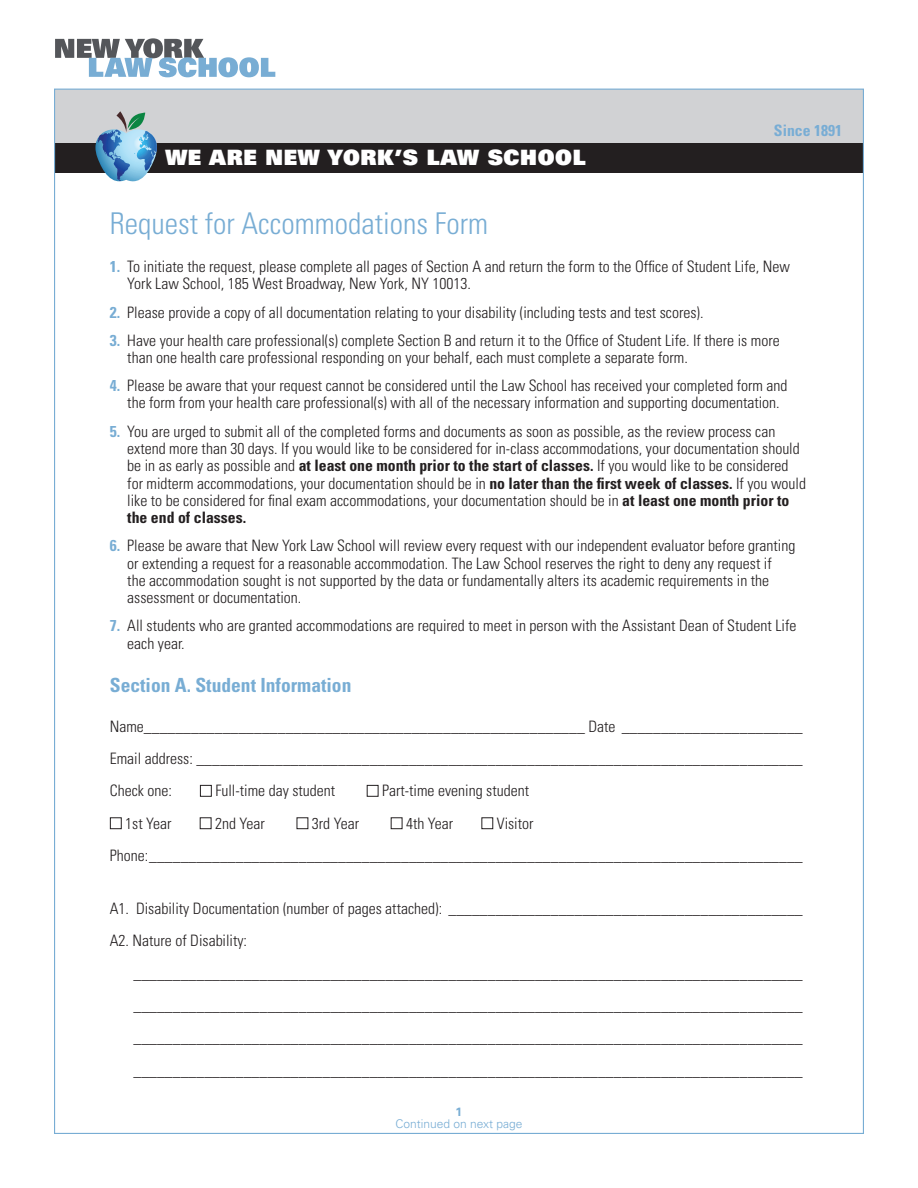
<style>
.page{position:relative;width:918px;height:1188px;background:#fff}
.page>*{position:absolute;margin:0;border:0;box-sizing:border-box;transform-origin:0 0}
.t1{font:300 condensed 30px "Univers LT Std";color:#78add4}
.t2{font:21.15px "Univers LT Std X Black";letter-spacing:.03em;color:#fff}
.t3{font:700 condensed 19.5px "Univers LT Std";color:#78add4}
.paragraph{font:300 condensed 15.75px/17.2px "Univers LT Std";color:#231f20}
.t4{font:700 condensed 15.75px "Univers LT Std";color:#78add4}
.t5{font:300 12px "Univers LT Std";color:#78add4}
.t6{font:700 12px "Univers LT Std";color:#78add4}
.s1{font-weight:700;color:#78add4}
.s2{font-weight:700}
</style>
<div class="page">
<div style="left:200px;top:785px;width:12px;height:11px;border:1px solid #231f20"></div>
<div style="left:367px;top:785px;width:11px;height:11px;border:1px solid #231f20"></div>
<div style="left:110px;top:818px;width:11px;height:11px;border:1px solid #231f20"></div>
<div style="left:200px;top:818px;width:11px;height:11px;border:1px solid #231f20"></div>
<div style="left:297px;top:818px;width:11px;height:11px;border:1px solid #231f20"></div>
<div style="left:391px;top:818px;width:11px;height:11px;border:1px solid #231f20"></div>
<div style="left:482px;top:818px;width:11px;height:11px;border:1px solid #231f20"></div>
<svg style="left:55px;top:38px;width:220px;height:39px"></svg>
<div style="left:55px;top:89px;width:809px;height:79px;background:#d1d2d4"></div>
<div style="left:55px;top:143px;width:809px;height:30px;background:#231f20"></div>
<svg style="left:95px;top:111px;width:62px;height:71px"></svg>
<h2 class="t2" style="left:165px;top:144px;width:422px">WE ARE NEW YORK’S LAW SCHOOL</h2>
<p class="t4" style="left:774px;top:120px;width:70px">Since 1891</p>
<h1 class="t1" style="left:110px;top:206px;width:380px">Request for Accommodations Form</h1>
<p class="paragraph" style="left:127px;top:258px;width:664px;text-indent:-17px"><span class="s1">1.</span> To initiate the request, please complete all pages of Section A and return the form to the Office of Student Life, New<br>York Law School, 185 West Broadway, New York, NY 10013.</p>
<p class="paragraph" style="left:110px;top:303px;width:595px"><span class="s1">2.</span> Please provide a copy of all documentation relating to your disability (including tests and test scores).</p>
<p class="paragraph" style="left:127px;top:331px;width:654px;text-indent:-17px"><span class="s1">3.</span> Have your health care professional(s) complete Section B and return it to the Office of Student Life. If there is more than one health care professional responding on your behalf, each must complete a separate form.</p>
<p class="paragraph" style="left:127px;top:377px;width:662px;text-indent:-17px"><span class="s1">4.</span> Please be aware that your request cannot be considered until the Law School has received your completed form and the form from your health care professional(s) with all of the necessary information and supporting documentation.</p>
<p class="paragraph" style="left:127px;top:422px;width:680px;text-indent:-17px"><span class="s1">5.</span> You are urged to submit all of the completed forms and documents as soon as possible, as the review process can extend more than 30 days. If you would like to be considered for in-class accommodations, your documentation should be in as early as possible and <span class="s2">at least one month prior to the start of classes.</span> If you would like to be considered for midterm accommodations, your documentation should be in <span class="s2">no later than the first week of classes.</span> If you would like to be considered for final exam accommodations, your documentation should be in <span class="s2">at least one month prior to the end of classes.</span></p>
<p class="paragraph" style="left:127px;top:537px;width:670px;text-indent:-17px"><span class="s1">6.</span> Please be aware that New York Law School will review every request with our independent evaluator before granting or extending a request for a reasonable accommodation. The Law School reserves the right to deny any request if<br>the accommodation sought is not supported by the data or fundamentally alters its academic requirements in the assessment or documentation.</p>
<p class="paragraph" style="left:127px;top:617px;width:671px;text-indent:-17px"><span class="s1">7.</span> All students who are granted accommodations are required to meet in person with the Assistant Dean of Student Life each year.</p>
<h2 class="t3" style="left:110px;top:673px;width:243px">Section A. Student Information</h2>
<p class="paragraph" style="left:110px;top:717px;width:694px">Name________________________________________________________ Date _______________________</p>
<p class="paragraph" style="left:110px;top:750px;width:694px">Email address: _____________________________________________________________________________</p>
<p class="paragraph" style="left:110px;top:782px;width:64px">Check one:</p>
<p class="paragraph" style="left:215px;top:782px;width:121px">Full-time day student</p>
<p class="paragraph" style="left:382px;top:782px;width:148px">Part-time evening student</p>
<p class="paragraph" style="left:125px;top:815px;width:48px">1st Year</p>
<p class="paragraph" style="left:215px;top:815px;width:51px">2nd Year</p>
<p class="paragraph" style="left:312px;top:815px;width:49px">3rd Year</p>
<p class="paragraph" style="left:406px;top:815px;width:49px">4th Year</p>
<p class="paragraph" style="left:497px;top:815px;width:38px">Visitor</p>
<p class="paragraph" style="left:110px;top:847px;width:694px">Phone:___________________________________________________________________________________</p>
<p class="paragraph" style="left:110px;top:900px;width:695px">A1. Disability Documentation (number of pages attached): _____________________________________________</p>
<p class="paragraph" style="left:110px;top:932px;width:139px">A2. Nature of Disability:</p>
<p class="paragraph" style="left:133px;top:964px;width:671px">_____________________________________________________________________________________</p>
<p class="paragraph" style="left:133px;top:997px;width:671px">_____________________________________________________________________________________</p>
<p class="paragraph" style="left:133px;top:1029px;width:671px">_____________________________________________________________________________________</p>
<p class="paragraph" style="left:133px;top:1062px;width:671px">_____________________________________________________________________________________</p>
<p class="t6" style="left:456px;top:1104px;width:8px">1</p>
<p class="t5" style="left:395px;top:1116px;width:129px">Continued on next page</p>
</div>
